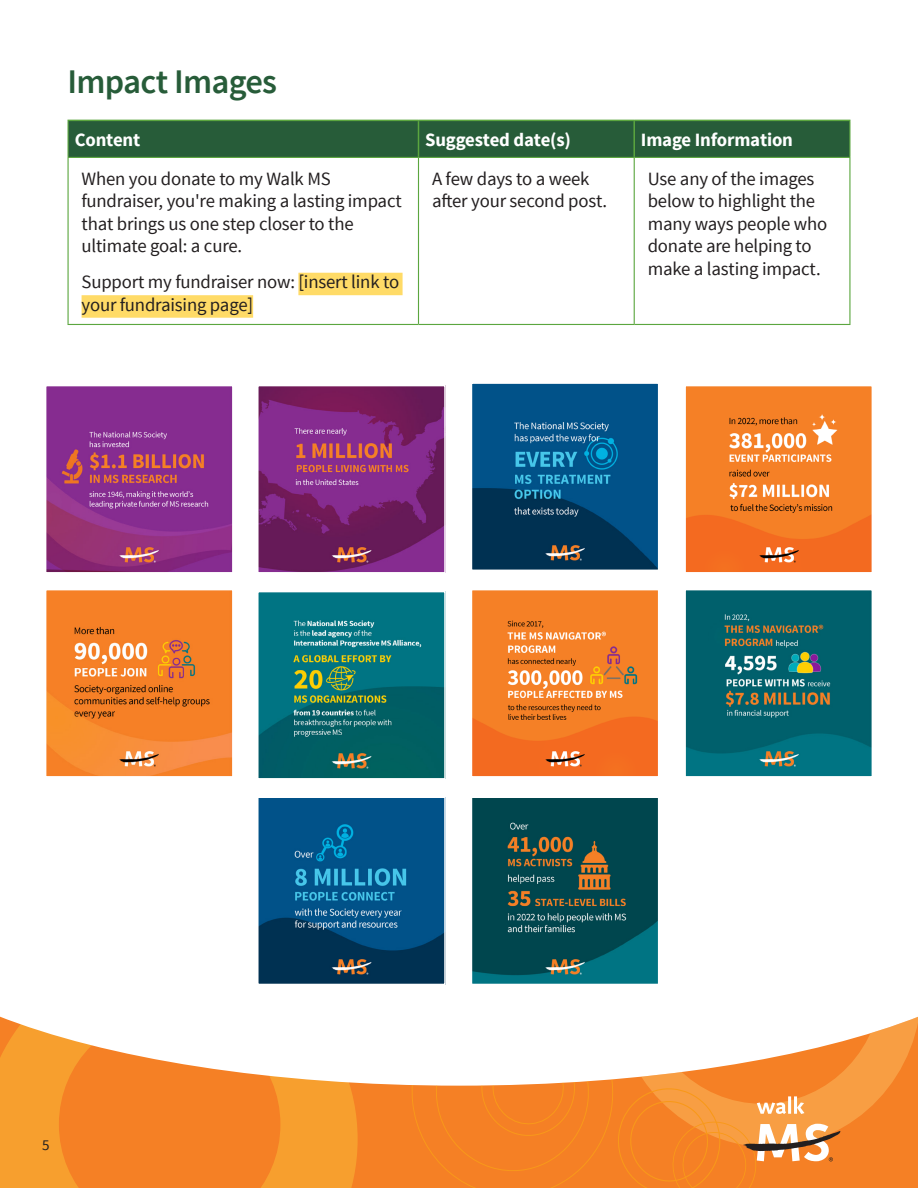
<style>
.page{position:relative;width:918px;height:1188px;background:#fff}
.page>*{position:absolute;margin:0;border:0;box-sizing:border-box;transform-origin:0 0}
.subtitle_-_main{font:600 34.5px "Source Sans Pro";letter-spacing:-.02em;color:#275c39}
.t1{font:18.75px/22.5px "Source Sans Pro";letter-spacing:-.01em;color:#231f20}
.t2{font:700 18.75px "Source Sans Pro";letter-spacing:-.01em;color:#fff}
.t3{font:15px "Source Sans Pro";color:#231f20}
</style>
<div class="page">
<div style="left:358px;top:1082px;width:560px;height:106px;background:#f58025"></div>
<svg style="left:0;top:1016px;width:358px;height:172px"></svg>
<svg style="left:840px;top:1016px;width:78px;height:139px;background:#f79847"></svg>
<svg style="left:411px;top:1042px;width:429px;height:146px"></svg>
<div style="left:69px;top:121px;width:780px;height:36px;background:#275c39"></div>
<hr style="left:68px;top:120px;width:350px;height:1px;background:#5ba63f">
<hr style="left:418px;top:120px;width:216px;height:1px;background:#5ba63f">
<hr style="left:418px;top:121px;width:1px;height:36px;background:#5ba63f">
<hr style="left:634px;top:120px;width:216px;height:1px;background:#5ba63f">
<hr style="left:633px;top:121px;width:2px;height:36px;background:#5ba63f">
<hr style="left:68px;top:121px;width:1px;height:36px;background:#5ba63f">
<hr style="left:849px;top:121px;width:1px;height:36px;background:#5ba63f">
<hr style="left:68px;top:157px;width:350px;height:1px;background:#5ba63f">
<hr style="left:68px;top:158px;width:1px;height:166px;background:#5ba63f">
<hr style="left:418px;top:157px;width:216px;height:1px;background:#5ba63f">
<hr style="left:418px;top:158px;width:1px;height:166px;background:#5ba63f">
<hr style="left:634px;top:157px;width:216px;height:1px;background:#5ba63f">
<hr style="left:634px;top:158px;width:1px;height:166px;background:#5ba63f">
<hr style="left:849px;top:158px;width:1px;height:166px;background:#5ba63f">
<hr style="left:68px;top:324px;width:350px;height:1px;background:#5ba63f">
<hr style="left:418px;top:324px;width:216px;height:1px;background:#5ba63f">
<hr style="left:634px;top:324px;width:216px;height:1px;background:#5ba63f">
<div style="left:298px;top:273px;width:105px;height:22px;background:#ffdb67"></div>
<div style="left:82px;top:295px;width:171px;height:23px;background:#ffdb67"></div>
<img style="left:687px;top:388px;width:183px;height:183px">
<div style="left:684px;top:385px;width:189px;height:189px;border:2px solid #fff"></div>
<img style="left:260px;top:594px;width:183px;height:183px">
<div style="left:257px;top:591px;width:189px;height:189px;border:2px solid #fff"></div>
<img style="left:474px;top:799px;width:182px;height:183px">
<div style="left:471px;top:796px;width:188px;height:189px;border:2px solid #fff"></div>
<img style="left:260px;top:799px;width:183px;height:183px">
<div style="left:257px;top:796px;width:189px;height:189px;border:2px solid #fff"></div>
<img style="left:48px;top:592px;width:183px;height:183px">
<div style="left:45px;top:589px;width:189px;height:189px;border:2px solid #fff"></div>
<img style="left:474px;top:592px;width:182px;height:183px">
<div style="left:471px;top:589px;width:188px;height:189px;border:2px solid #fff"></div>
<img style="left:687px;top:592px;width:183px;height:183px">
<div style="left:684px;top:589px;width:189px;height:189px;border:2px solid #fff"></div>
<img style="left:48px;top:388px;width:183px;height:183px">
<div style="left:45px;top:385px;width:189px;height:189px;border:2px solid #fff"></div>
<img style="left:474px;top:385px;width:182px;height:183px">
<div style="left:471px;top:382px;width:188px;height:189px;border:2px solid #fff"></div>
<img style="left:260px;top:388px;width:183px;height:183px">
<div style="left:257px;top:385px;width:189px;height:189px;border:2px solid #fff"></div>
<p class="subtitle_-_main" style="left:68px;top:60px;width:211px">Impact Images</p>
<p class="t2" style="left:75px;top:128px;width:67px">Content</p>
<p class="t2" style="left:425px;top:128px;width:147px">Suggested date(s)</p>
<p class="t2" style="left:641px;top:128px;width:154px">Image Information</p>
<p class="t1" style="left:82px;top:168px;width:322px">When you donate to my Walk MS fundraiser, you're making a lasting impact that brings us one step closer to the ultimate goal: a cure.</p>
<p class="t1" style="left:82px;top:271px;width:319px">Support my fundraiser now: [insert link to your fundraising page]</p>
<p class="t1" style="left:432px;top:168px;width:177px">A few days to a week after your second post.</p>
<p class="t1" style="left:648px;top:168px;width:181px">Use any of the images below to highlight the many ways people who donate are helping to make a lasting impact.</p>
<p class="t3" style="left:42px;top:1135px;width:9px">5</p>
</div>
